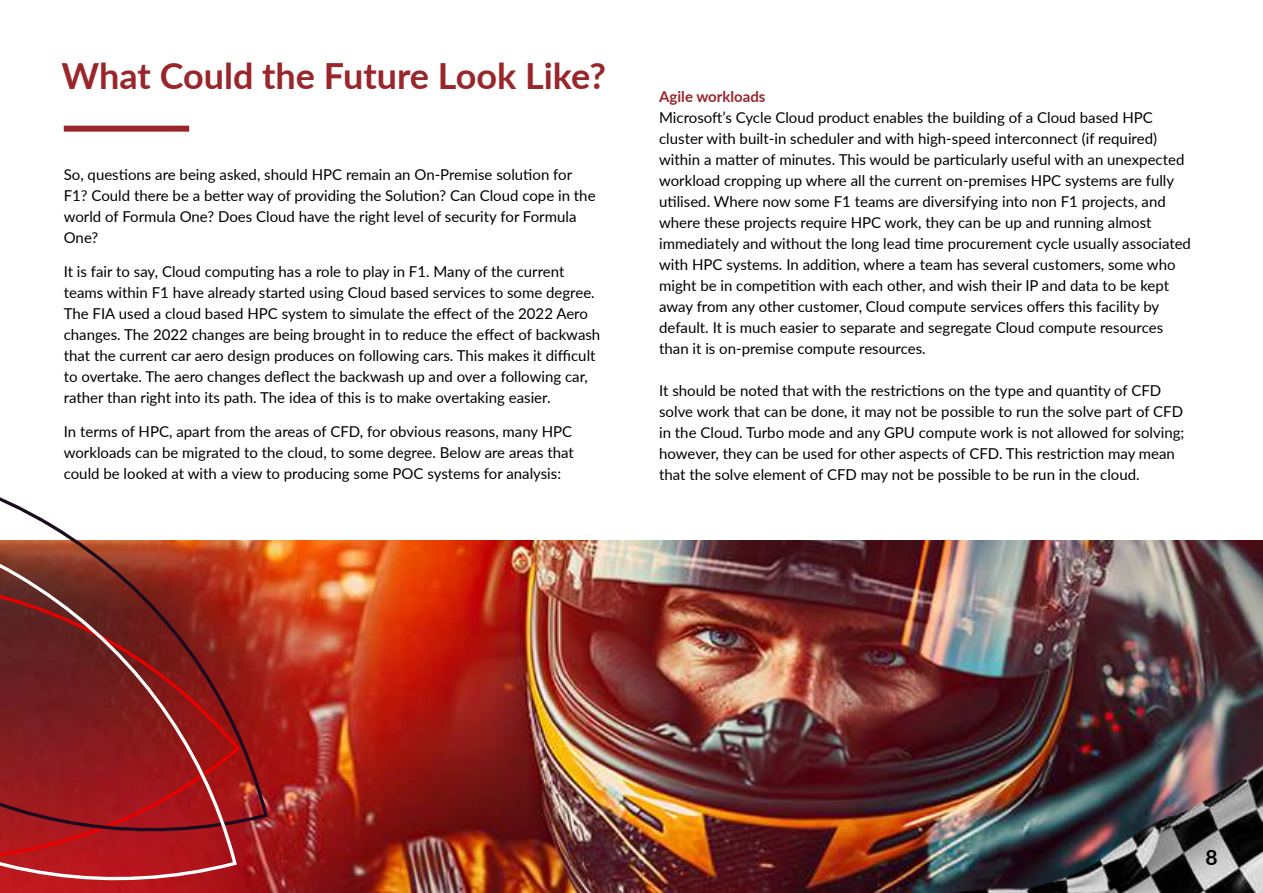
<style>
.page{position:relative;width:1263px;height:893px;background:#fff}
.page>*{position:absolute;margin:0;border:0;box-sizing:border-box;transform-origin:0 0}
.t1{font:700 36px "Lato";color:#99262b}
.t2{font:700 21px "Lato";color:#000}
.t3{font:15px/21px "Lato";color:#000}
.t4{font:700 15px "Lato";color:#99262b}
</style>
<div class="page">
<img style="left:237px;top:541px;width:1026px;height:352px">
<img style="left:877px;top:731px;width:386px;height:162px">
<div style="left:64px;top:126px;width:125px;height:6px;background:#99262b"></div>
<img style="left:237px;top:540px;width:31px;height:308px">
<svg style="left:0;top:497px;width:237px;height:396px;background:#9d3a3a"></svg>
<h1 class="t1" style="left:62px;top:50px;width:546px">What Could the Future Look Like?</h1>
<p class="t3" style="left:64px;top:164px;width:533px">So, questions are being asked, should HPC remain an On-Premise solution for F1? Could there be a better way of providing the Solution? Can Cloud cope in the world of Formula One? Does Cloud have the right level of security for Formula One?</p>
<p class="t3" style="left:64px;top:260px;width:538px">It is fair to say, Cloud computing has a role to play in F1. Many of the current teams within F1 have already started using Cloud based services to some degree.<br>The FIA used a cloud based HPC system to simulate the effect of the 2022 Aero changes. The 2022 changes are being brought in to reduce the effect of backwash that the current car aero design produces on following cars. This makes it difficult to overtake. The aero changes deflect the backwash up and over a following car, rather than right into its path. The idea of this is to make overtaking easier.</p>
<p class="t3" style="left:64px;top:420px;width:512px;text-align:justify">In terms of HPC, apart from the areas of CFD, for obvious reasons, many HPC workloads can be migrated to the cloud, to some degree. Below are areas that could be looked at with a view to producing some POC systems for analysis:</p>
<p class="t4" style="left:659px;top:86px;width:108px">Agile workloads</p>
<p class="t3" style="left:659px;top:107px;width:533px">Microsoft’s Cycle Cloud product enables the building of a Cloud based HPC cluster with built-in scheduler and with high-speed interconnect (if required) within a matter of minutes. This would be particularly useful with an unexpected workload cropping up where all the current on-premises HPC systems are fully utilised. Where now some F1 teams are diversifying into non F1 projects, and where these projects require HPC work, they can be up and running almost immediately and without the long lead time procurement cycle usually associated with HPC systems. In addition, where a team has several customers, some who might be in competition with each other, and wish their IP and data to be kept away from any other customer, Cloud compute services offers this facility by default. It is much easier to separate and segregate Cloud compute resources than it is on-premise compute resources.</p>
<p class="t3" style="left:659px;top:380px;width:527px">It should be noted that with the restrictions on the type and quantity of CFD solve work that can be done, it may not be possible to run the solve part of CFD in the Cloud. Turbo mode and any GPU compute work is not allowed for solving; however, they can be used for other aspects of CFD. This restriction may mean that the solve element of CFD may not be possible to be run in the cloud.</p>
<h2 class="t2" style="left:1205px;top:842px;width:14px">8</h2>
</div>
